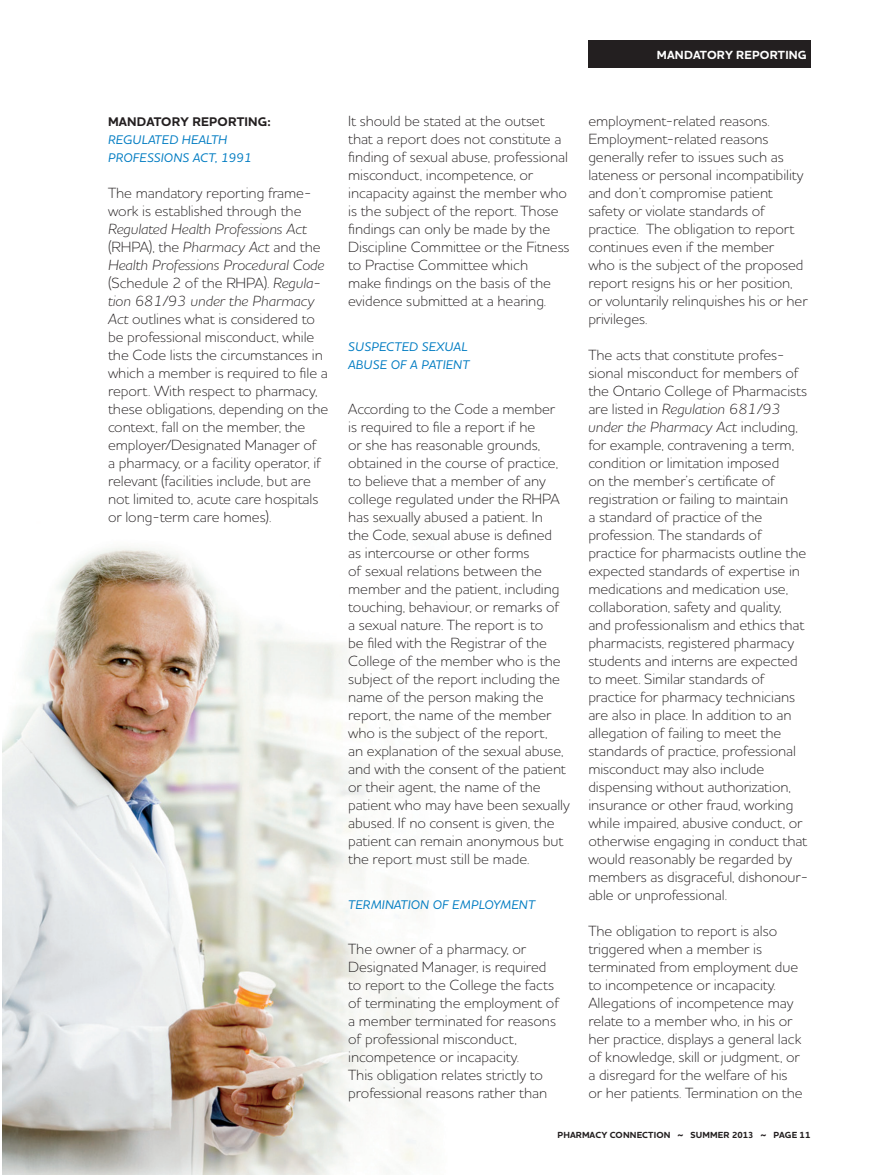
<style>
.page{position:relative;width:878px;height:1175px;background:#fff}
.page>*{position:absolute;margin:0;border:0;box-sizing:border-box;transform-origin:0 0}
.t1{font:300 15px/18px "Houschka Pro";letter-spacing:-.005em;color:#231f20}
.t2{font:italic 500 12.75px/18px "Houschka Pro";letter-spacing:.015em;color:#007cc2}
.t3{font:700 12.75px "Houschka Pro";letter-spacing:.015em;color:#231f20}
.t4{font:700 12px "Houschka Pro";letter-spacing:.015em;color:#fff}
.t5{font:700 9px "Houschka Pro";letter-spacing:.015em;color:#231f20}
.s1{font-style:italic}
</style>
<div class="page">
<img style="left:2px;top:547px;width:428px;height:627px">
<div style="left:588px;top:40px;width:222px;height:28px;background:#231f20"></div>
<p class="t4" style="left:657px;top:47px;width:151px">MANDATORY REPORTING</p>
<p class="t3" style="left:108px;top:113px;width:164px">MANDATORY REPORTING:</p>
<p class="t2" style="left:108px;top:130px;width:145px">REGULATED HEALTH<br>PROFESSIONS ACT, 1991</p>
<p class="t1" style="left:108px;top:184px;width:205px">The mandatory reporting frame&shy;work is established through the</p>
<p class="t1" style="left:108px;top:220px;width:222px"><span class="s1">Regulated Health Professions Act </span>(RHPA), the <span class="s1">Pharmacy Act</span> and the <span class="s1">Health Professions Procedural Code </span>(Schedule 2 of the RHPA). <span class="s1">Regula&shy;tion 681/93 under the Pharmacy Act</span> outlines what is considered to be professional misconduct, while the Code lists the circumstances in which a member is required to file a report. With respect to pharmacy, these obligations, depending on the context, fall on the member, the employer/Designated Manager of<br>a pharmacy, or a facility operator, if relevant (facilities include, but are not limited to, acute care hospitals or long-term care homes).</p>
<p class="t1" style="left:348px;top:112px;width:223px">It should be stated at the outset that a report does not constitute a finding of sexual abuse, professional misconduct, incompetence, or incapacity against the member who is the subject of the report. Those findings can only be made by the Discipline Committee or the Fitness to Practise Committee which<br>make findings on the basis of the evidence submitted at a hearing.</p>
<p class="t2" style="left:348px;top:337px;width:123px">SUSPECTED SEXUAL<br>ABUSE OF A PATIENT</p>
<p class="t1" style="left:348px;top:400px;width:223px">According to the Code a member<br>is required to file a report if he<br>or she has reasonable grounds, obtained in the course of practice, to believe that a member of any college regulated under the RHPA has sexually abused a patient. In<br>the Code, sexual abuse is defined<br>as intercourse or other forms<br>of sexual relations between the member and the patient, including touching, behaviour, or remarks of a sexual nature. The report is to<br>be filed with the Registrar of the<br>College of the member who is the subject of the report including the name of the person making the report, the name of the member who is the subject of the report,<br>an explanation of the sexual abuse, and with the consent of the patient or their agent, the name of the patient who may have been sexually abused. If no consent is given, the patient can remain anonymous but the report must still be made.</p>
<p class="t2" style="left:348px;top:895px;width:188px">TERMINATION OF EMPLOYMENT</p>
<p class="t1" style="left:348px;top:940px;width:212px">The owner of a pharmacy, or<br>Designated Manager, is required to report to the College the facts of terminating the employment of a member terminated for reasons of professional misconduct, incompetence or incapacity.<br>This obligation relates strictly to professional reasons rather than</p>
<p class="t1" style="left:588px;top:112px;width:221px">employment-related reasons.<br>Employment-related reasons generally refer to issues such as lateness or personal incompatibility and don’t compromise patient safety or violate standards of practice. The obligation to report continues even if the member<br>who is the subject of the proposed report resigns his or her position, or voluntarily relinquishes his or her privileges.</p>
<p class="t1" style="left:588px;top:346px;width:221px">The acts that constitute profes&shy;sional misconduct for members of the Ontario College of Pharmacists are listed in <span class="s1">Regulation 681/93 under the Pharmacy Act</span> including, for example, contravening a term, condition or limitation imposed<br>on the member’s certificate of registration or failing to maintain<br>a standard of practice of the profession. The standards of practice for pharmacists outline the expected standards of expertise in medications and medication use, collaboration, safety and quality,<br>and professionalism and ethics that pharmacists, registered pharmacy students and interns are expected to meet. Similar standards of practice for pharmacy technicians are also in place. In addition to an allegation of failing to meet the standards of practice, professional misconduct may also include dispensing without authorization, insurance or other fraud, working while impaired, abusive conduct, or otherwise engaging in conduct that would reasonably be regarded by members as disgraceful, dishonour&shy;able or unprofessional.</p>
<p class="t1" style="left:588px;top:922px;width:216px">The obligation to report is also triggered when a member is terminated from employment due to incompetence or incapacity.<br>Allegations of incompetence may relate to a member who, in his or her practice, displays a general lack of knowledge, skill or judgment, or a disregard for the welfare of his or her patients. Termination on the</p>
<p class="t5" style="left:557px;top:1129px;width:254px">PHARMACY CONNECTION ~ SUMMER 2013 ~ PAGE 11</p>
</div>
